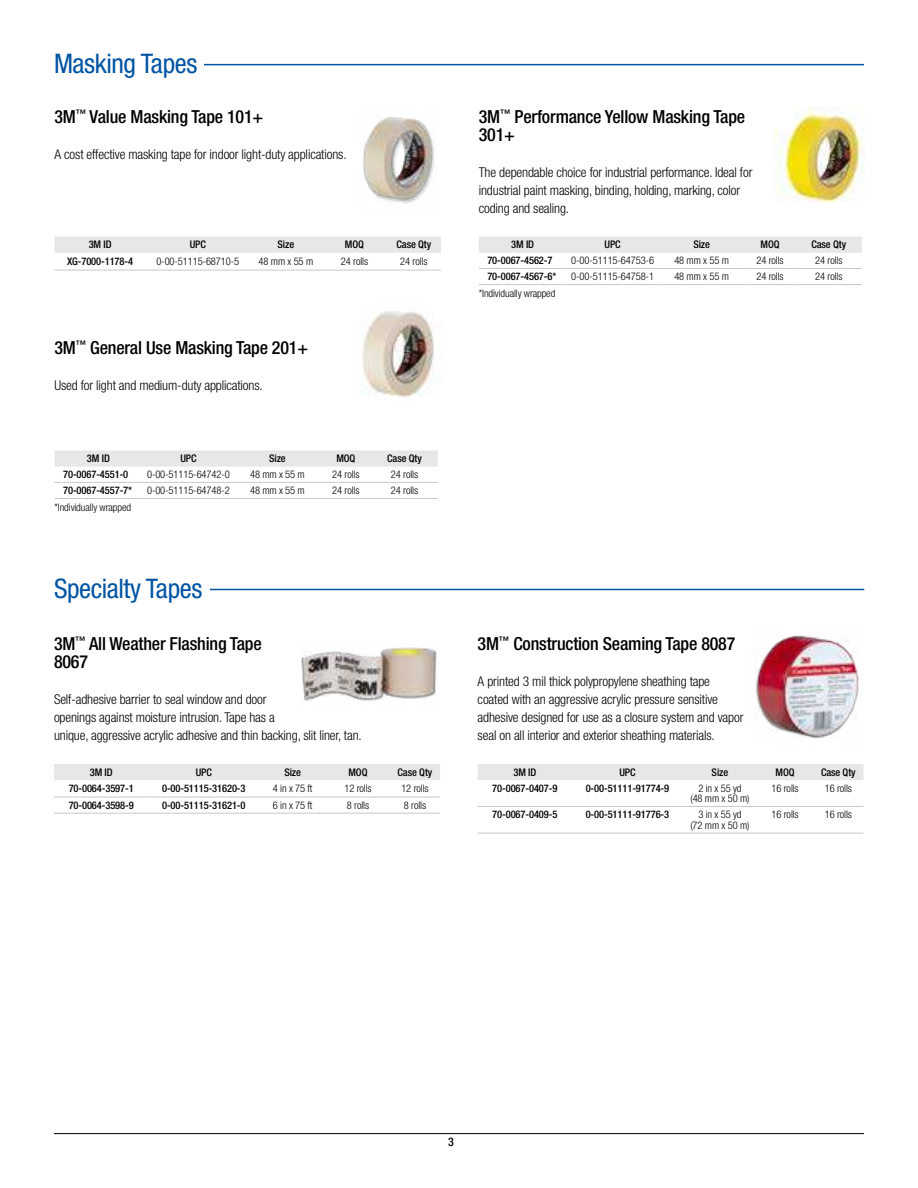
<style>
.page{position:relative;width:918px;height:1188px;background:#fff}
.page>*{position:absolute;margin:0;border:0;box-sizing:border-box;transform-origin:0 0}
.t1{font:condensed 27px "Helvetica Neue LT Std";letter-spacing:-.015em;color:#0054a3}
.t2{font:500 condensed 18px/18px "Helvetica Neue LT Std";letter-spacing:-.01em;color:#000}
.t3{font:300 condensed 13.5px/18px "Helvetica Neue LT Std";letter-spacing:-.01em;color:#000}
.t4{font:500 condensed 12px "Helvetica Neue LT Std";color:#000}
.t5{font:300 condensed 10.5px/10.5px "Helvetica Neue LT Std";letter-spacing:-.01em;color:#000;text-align:center}
.t6{font:500 condensed 10.5px "Helvetica Neue LT Std";letter-spacing:-.01em;color:#000}
</style>
<div class="page">
<hr style="left:81px;top:64px;width:783px;height:1px;background:#0054a3">
<hr style="left:81px;top:589px;width:783px;height:1px;background:#0054a3">
<div style="left:54px;top:54px;width:149px;height:25px;background:#fff"></div>
<div style="left:54px;top:579px;width:156px;height:23px;background:#fff"></div>
<img style="left:301px;top:647px;width:136px;height:54px">
<div style="left:55px;top:237px;width:386px;height:16px;background:#e6e7e8"></div>
<hr style="left:55px;top:270px;width:91px;height:1px;background:#c6c8ca">
<hr style="left:146px;top:270px;width:104px;height:1px;background:#c6c8ca">
<hr style="left:250px;top:270px;width:72px;height:1px;background:#c6c8ca">
<hr style="left:322px;top:270px;width:65px;height:1px;background:#c6c8ca">
<hr style="left:387px;top:270px;width:54px;height:1px;background:#c6c8ca">
<svg style="left:55px;top:450px;width:383px;height:17px;background:#e7e8e9"></svg>
<hr style="left:55px;top:482px;width:87px;height:1px;background:#c6c8ca">
<hr style="left:142px;top:482px;width:93px;height:1px;background:#c6c8ca">
<hr style="left:235px;top:482px;width:85px;height:1px;background:#c6c8ca">
<hr style="left:320px;top:482px;width:52px;height:1px;background:#c6c8ca">
<hr style="left:372px;top:482px;width:66px;height:1px;background:#c6c8ca">
<hr style="left:55px;top:498px;width:87px;height:1px;background:#c6c8ca">
<hr style="left:142px;top:498px;width:93px;height:1px;background:#c6c8ca">
<hr style="left:235px;top:498px;width:85px;height:1px;background:#c6c8ca">
<hr style="left:320px;top:498px;width:52px;height:1px;background:#c6c8ca">
<hr style="left:372px;top:498px;width:66px;height:1px;background:#c6c8ca">
<div style="left:54px;top:764px;width:386px;height:16px;background:#e6e7e8"></div>
<hr style="left:54px;top:797px;width:95px;height:1px;background:#c6c8ca">
<hr style="left:149px;top:797px;width:110px;height:1px;background:#c6c8ca">
<hr style="left:259px;top:797px;width:67px;height:1px;background:#c6c8ca">
<hr style="left:326px;top:797px;width:64px;height:1px;background:#c6c8ca">
<hr style="left:390px;top:797px;width:50px;height:1px;background:#c6c8ca">
<hr style="left:54px;top:813px;width:95px;height:1px;background:#c6c8ca">
<hr style="left:149px;top:813px;width:110px;height:1px;background:#c6c8ca">
<hr style="left:259px;top:813px;width:67px;height:1px;background:#c6c8ca">
<hr style="left:326px;top:813px;width:64px;height:1px;background:#c6c8ca">
<hr style="left:390px;top:813px;width:50px;height:1px;background:#c6c8ca">
<div style="left:478px;top:764px;width:385px;height:16px;background:#e6e7e8"></div>
<hr style="left:478px;top:806px;width:94px;height:1px;background:#c6c8ca">
<hr style="left:572px;top:806px;width:111px;height:1px;background:#c6c8ca">
<hr style="left:683px;top:806px;width:74px;height:1px;background:#c6c8ca">
<hr style="left:757px;top:806px;width:56px;height:1px;background:#c6c8ca">
<hr style="left:813px;top:806px;width:50px;height:1px;background:#c6c8ca">
<hr style="left:478px;top:833px;width:94px;height:1px;background:#c6c8ca">
<hr style="left:572px;top:833px;width:111px;height:1px;background:#c6c8ca">
<hr style="left:683px;top:833px;width:74px;height:1px;background:#c6c8ca">
<hr style="left:757px;top:833px;width:56px;height:1px;background:#c6c8ca">
<hr style="left:813px;top:833px;width:50px;height:1px;background:#c6c8ca">
<div style="left:479px;top:237px;width:383px;height:16px;background:#e6e7e8"></div>
<hr style="left:479px;top:268px;width:88px;height:1px;background:#c6c8ca">
<hr style="left:567px;top:268px;width:92px;height:1px;background:#c6c8ca">
<hr style="left:659px;top:268px;width:85px;height:1px;background:#c6c8ca">
<hr style="left:744px;top:268px;width:52px;height:1px;background:#c6c8ca">
<hr style="left:796px;top:268px;width:66px;height:1px;background:#c6c8ca">
<hr style="left:479px;top:284px;width:88px;height:1px;background:#c6c8ca">
<hr style="left:567px;top:284px;width:92px;height:1px;background:#c6c8ca">
<hr style="left:659px;top:284px;width:85px;height:1px;background:#c6c8ca">
<hr style="left:744px;top:284px;width:52px;height:1px;background:#c6c8ca">
<hr style="left:796px;top:284px;width:66px;height:1px;background:#c6c8ca">
<img style="left:363px;top:117px;width:71px;height:87px">
<img style="left:773px;top:108px;width:91px;height:95px">
<img style="left:362px;top:311px;width:72px;height:87px">
<img style="left:755px;top:635px;width:104px;height:103px">
<hr style="left:54px;top:1133px;width:810px;height:1px;background:#000">
<h1 class="t1" style="left:54px;top:54px;width:145px">Masking Tapes</h1>
<h2 class="t2" style="left:55px;top:109px;width:210px">3M<sup>™</sup> Value Masking Tape 101+</h2>
<p class="t3" style="left:55px;top:146px;width:294px">A cost effective masking tape for indoor light-duty applications.</p>
<p class="t6" style="left:89px;top:241px;width:24px">3M ID</p>
<p class="t6" style="left:190px;top:241px;width:18px">UPC</p>
<p class="t6" style="left:278px;top:241px;width:18px">Size</p>
<p class="t6" style="left:345px;top:241px;width:21px">MOQ</p>
<p class="t6" style="left:397px;top:241px;width:36px">Case Qty</p>
<p class="t6" style="left:67px;top:257px;width:67px">XG-7000-1178-4</p>
<p class="t5" style="left:156px;top:257px;width:84px">0-00-51115-68710-5</p>
<p class="t5" style="left:259px;top:257px;width:56px">48 mm x 55 m</p>
<p class="t5" style="left:341px;top:257px;width:29px">24 rolls</p>
<p class="t5" style="left:400px;top:257px;width:29px">24 rolls</p>
<h2 class="t2" style="left:55px;top:341px;width:255px">3M<sup>™</sup> General Use Masking Tape 201+</h2>
<p class="t3" style="left:55px;top:378px;width:210px">Used for light and medium-duty applications.</p>
<p class="t6" style="left:87px;top:455px;width:24px">3M ID</p>
<p class="t6" style="left:180px;top:455px;width:18px">UPC</p>
<p class="t6" style="left:269px;top:455px;width:18px">Size</p>
<p class="t6" style="left:336px;top:455px;width:21px">MOQ</p>
<p class="t6" style="left:387px;top:455px;width:36px">Case Qty</p>
<p class="t6" style="left:63px;top:470px;width:67px">70-0067-4551-0</p>
<p class="t5" style="left:147px;top:470px;width:84px">0-00-51115-64742-0</p>
<p class="t5" style="left:250px;top:470px;width:56px">48 mm x 55 m</p>
<p class="t5" style="left:332px;top:470px;width:29px">24 rolls</p>
<p class="t5" style="left:391px;top:470px;width:29px">24 rolls</p>
<p class="t6" style="left:63px;top:487px;width:70px">70-0067-4557-7*</p>
<p class="t5" style="left:147px;top:486px;width:84px">0-00-51115-64748-2</p>
<p class="t5" style="left:250px;top:486px;width:56px">48 mm x 55 m</p>
<p class="t5" style="left:332px;top:486px;width:29px">24 rolls</p>
<p class="t5" style="left:391px;top:486px;width:29px">24 rolls</p>
<p class="t5" style="left:55px;top:503px;width:78px">*Individually wrapped</p>
<h1 class="t1" style="left:54px;top:578px;width:150px">Specialty Tapes</h1>
<h2 class="t2" style="left:54px;top:636px;width:209px">3M<sup>™</sup> All Weather Flashing Tape<br>8067</h2>
<p class="t3" style="left:54px;top:691px;width:309px">Self-adhesive barrier to seal window and door<br>openings against moisture intrusion. Tape has a<br>unique, aggressive acrylic adhesive and thin backing, slit liner, tan.</p>
<p class="t6" style="left:90px;top:768px;width:24px">3M ID</p>
<p class="t6" style="left:196px;top:768px;width:18px">UPC</p>
<p class="t6" style="left:284px;top:768px;width:18px">Size</p>
<p class="t6" style="left:348px;top:768px;width:21px">MOQ</p>
<p class="t6" style="left:398px;top:768px;width:36px">Case Qty</p>
<p class="t6" style="left:69px;top:784px;width:67px">70-0064-3597-1</p>
<p class="t6" style="left:162px;top:784px;width:85px">0-00-51115-31620-3</p>
<p class="t5" style="left:273px;top:784px;width:41px">4 in x 75 ft</p>
<p class="t5" style="left:344px;top:784px;width:29px">12 rolls</p>
<p class="t5" style="left:401px;top:784px;width:29px">12 rolls</p>
<p class="t6" style="left:69px;top:801px;width:67px">70-0064-3598-9</p>
<p class="t6" style="left:162px;top:801px;width:85px">0-00-51115-31621-0</p>
<p class="t5" style="left:273px;top:801px;width:41px">6 in x 75 ft</p>
<p class="t5" style="left:347px;top:801px;width:24px">8 rolls</p>
<p class="t5" style="left:404px;top:801px;width:24px">8 rolls</p>
<h2 class="t2" style="left:479px;top:109px;width:268px">3M<sup>™</sup> Performance Yellow Masking Tape<br>301+</h2>
<p class="t3" style="left:479px;top:164px;width:275px">The dependable choice for industrial performance. Ideal for industrial paint masking, binding, holding, marking, color coding and sealing.</p>
<p class="t6" style="left:511px;top:241px;width:24px">3M ID</p>
<p class="t6" style="left:605px;top:241px;width:18px">UPC</p>
<p class="t6" style="left:693px;top:241px;width:18px">Size</p>
<p class="t6" style="left:761px;top:241px;width:21px">MOQ</p>
<p class="t6" style="left:812px;top:241px;width:36px">Case Qty</p>
<p class="t6" style="left:487px;top:257px;width:67px">70-0067-4562-7</p>
<p class="t5" style="left:571px;top:256px;width:84px">0-00-51115-64753-6</p>
<p class="t5" style="left:674px;top:256px;width:56px">48 mm x 55 m</p>
<p class="t5" style="left:757px;top:256px;width:29px">24 rolls</p>
<p class="t5" style="left:815px;top:256px;width:29px">24 rolls</p>
<p class="t6" style="left:487px;top:273px;width:70px">70-0067-4567-6*</p>
<p class="t5" style="left:571px;top:272px;width:84px">0-00-51115-64758-1</p>
<p class="t5" style="left:674px;top:272px;width:56px">48 mm x 55 m</p>
<p class="t5" style="left:757px;top:272px;width:29px">24 rolls</p>
<p class="t5" style="left:815px;top:272px;width:29px">24 rolls</p>
<p class="t5" style="left:479px;top:289px;width:78px">*Individually wrapped</p>
<h2 class="t2" style="left:478px;top:636px;width:259px">3M<sup>™</sup> Construction Seaming Tape 8087</h2>
<p class="t3" style="left:478px;top:673px;width:267px">A printed 3 mil thick polypropylene sheathing tape coated with an aggressive acrylic pressure sensitive adhesive designed for use as a closure system and vapor seal on all interior and exterior sheathing materials.</p>
<p class="t6" style="left:513px;top:768px;width:24px">3M ID</p>
<p class="t6" style="left:619px;top:768px;width:18px">UPC</p>
<p class="t6" style="left:712px;top:768px;width:18px">Size</p>
<p class="t6" style="left:776px;top:768px;width:21px">MOQ</p>
<p class="t6" style="left:821px;top:768px;width:36px">Case Qty</p>
<p class="t6" style="left:492px;top:784px;width:67px">70-0067-0407-9</p>
<p class="t6" style="left:586px;top:784px;width:85px">0-00-51111-91774-9</p>
<p class="t5" style="left:690px;top:784px;width:61px">2 in x 55 yd<br>(48 mm x 50 m)</p>
<p class="t5" style="left:772px;top:784px;width:29px">16 rolls</p>
<p class="t5" style="left:825px;top:784px;width:29px">16 rolls</p>
<p class="t6" style="left:492px;top:811px;width:67px">70-0067-0409-5</p>
<p class="t6" style="left:586px;top:811px;width:85px">0-00-51111-91776-3</p>
<p class="t5" style="left:690px;top:810px;width:61px">3 in x 55 yd<br>(72 mm x 50 m)</p>
<p class="t5" style="left:772px;top:810px;width:29px">16 rolls</p>
<p class="t5" style="left:825px;top:810px;width:29px">16 rolls</p>
<p class="t4" style="left:448px;top:1137px;width:7px">3</p>
</div>
